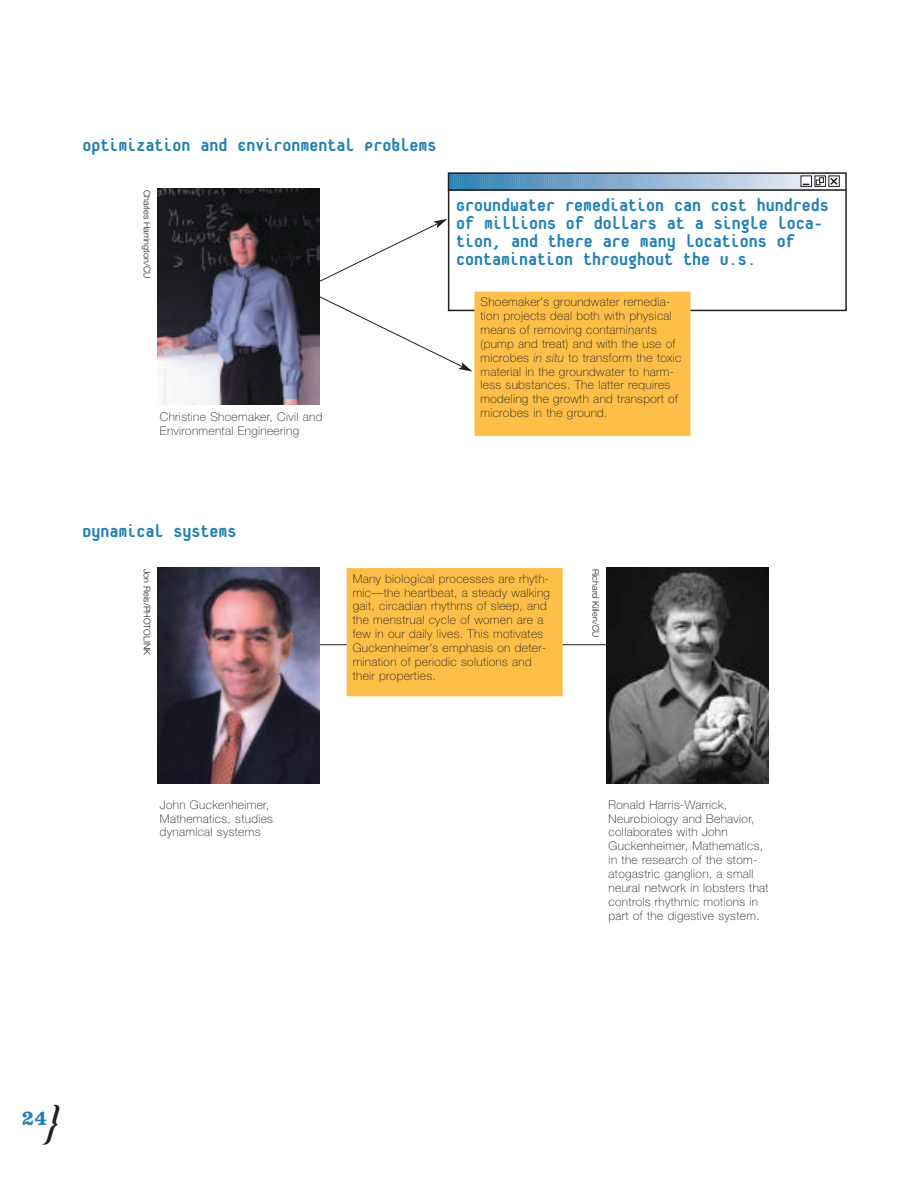
<style>
.page{position:relative;width:918px;height:1188px;background:#fff}
.page>*{position:absolute;margin:0;border:0;box-sizing:border-box;transform-origin:0 0}
.t1{font:italic 500 43.2px "Weidemann";color:#231f20}
.t2{font:800 19.5px/18px "Platelet";color:#2381b4}
.t3{font:700 17.55px "Belizio";color:#2381b4}
.t4{font:100 12px/13.8px "Helvetica Neue";letter-spacing:.03em;color:#231f20}
.t5{font:300 9px "Helvetica Neue";color:#231f20}
.s1{font-style:italic}
</style>
<div class="page">
<hr style="left:218px;top:644px;width:431px;height:1px;background:#231f20">
<svg style="left:320px;top:219px;width:152px;height:153px"></svg>
<div style="left:449px;top:190px;width:397px;height:120px;background:#fff"></div>
<div style="left:448px;top:189px;width:399px;height:122px;border:2px solid #231f20"></div>
<div style="left:448px;top:172px;width:399px;height:19px;border:2px solid #231f20"></div>
<svg style="left:449px;top:173px;width:398px;height:17px;background:#84a4be"></svg>
<div style="left:477px;top:294px;width:211px;height:140px;background:#fdbf48"></div>
<div style="left:474px;top:292px;width:216px;height:144px;border:4px solid #fdbf48"></div>
<img style="left:158px;top:188px;width:162px;height:216px">
<div style="left:349px;top:570px;width:211px;height:124px;background:#fdbf48"></div>
<div style="left:347px;top:568px;width:216px;height:128px;border:4px solid #fdbf48"></div>
<img style="left:158px;top:567px;width:162px;height:216px">
<img style="left:606px;top:567px;width:162px;height:216px">
<h2 class="t2" style="left:82px;top:135px;width:355px">Optimization and Environmental Problems</h2>
<p class="t5" style="left:153px;top:190px;width:90px;rotate:90deg">Charles Harrington/CU</p>
<h2 class="t2" style="left:456px;top:195px;width:374px">Groundwater remediation can cost hundreds of millions of dollars at a single loca&shy;tion, and there are many locations of contamination throughout the U.S.</h2>
<p class="t4" style="left:480px;top:296px;width:203px">Shoemaker's groundwater remedia&shy;tion projects deal both with physical means of removing contaminants (pump and treat) and with the use of microbes <span class="s1">in situ</span> to transform the toxic material in the groundwater to harm&shy;less substances. The latter requires modeling the growth and transport of</p>
<p class="t4" style="left:160px;top:411px;width:164px">Christine Shoemaker, Civil and</p>
<p class="t4" style="left:480px;top:407px;width:129px">microbes in the ground.</p>
<p class="t4" style="left:160px;top:424px;width:141px">Environmental Engineering</p>
<h2 class="t2" style="left:82px;top:521px;width:156px">Dynamical Systems</h2>
<p class="t5" style="left:153px;top:569px;width:88px;rotate:90deg">Jon Reis/PHOTOLINK</p>
<p class="t4" style="left:160px;top:799px;width:115px">John Guckenheimer,<br>Mathematics, studies dynamical systems</p>
<p class="t4" style="left:353px;top:572px;width:199px">Many biological processes are rhyth&shy;mic—the heartbeat, a steady walking gait, circadian rhythms of sleep, and the menstrual cycle of women are a few in our daily lives. This motivates Guckenheimer's emphasis on deter&shy;mination of periodic solutions and their properties.</p>
<p class="t5" style="left:601px;top:569px;width:70px;rotate:90deg">Richard Killen/CU</p>
<p class="t4" style="left:609px;top:799px;width:162px">Ronald Harris-Warrick,<br>Neurobiology and Behavior, collaborates with John<br>Guckenheimer, Mathematics, in the research of the stom&shy;atogastric ganglion, a small neural network in lobsters that controls rhythmic motions in part of the digestive system.</p>
<h1 class="t1" style="left:48px;top:1105px;width:13px">}</h1>
<h3 class="t3" style="left:22px;top:1108px;width:27px">24</h3>
</div>
